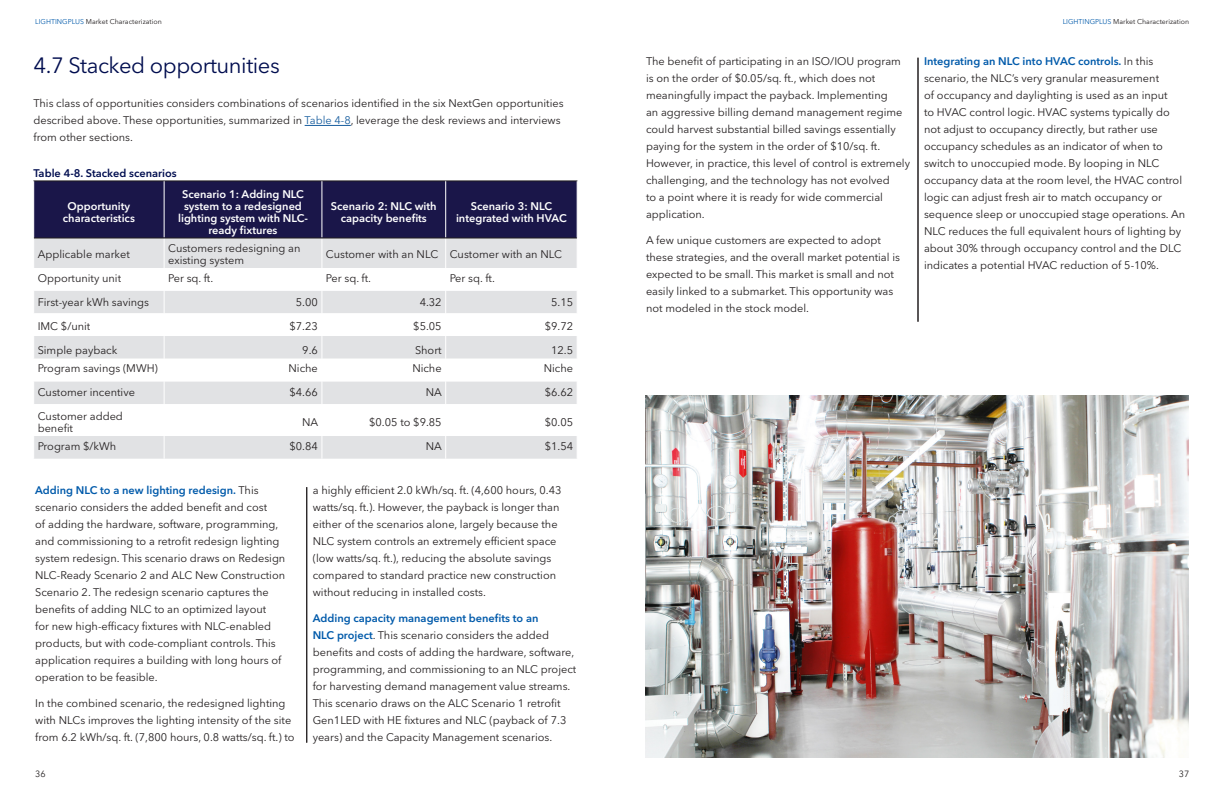
<style>
.page{position:relative;width:1224px;height:792px;background:#fff}
.page>*{position:absolute;margin:0;border:0;box-sizing:border-box;transform-origin:0 0}
.t1{font:22px "Avenir Next LT Pro";letter-spacing:-.02em;color:#010d4f}
.Body_text{font:11px/17px "Avenir Next LT Pro";color:#231f20}
.Table_Body{font:11px/12px "Avenir Next LT Pro";color:#231f20}
.Table_Header{font:600 11px/12px "Avenir Next LT Pro";color:#fff;text-align:center}
.Table_Figure_Caption{font:600 11px "Avenir Next LT Pro";color:#010d4f}
.t2{font:9px "Avenir Next LT Pro";color:#231f20}
.t3{font:7px "Avenir Next LT Pro";color:#231f20}
.s1{color:#015aaa}
.s2{color:#175d9e}
.s3{font-weight:600;color:#015aaa}
</style>
<div class="page">
<div style="left:34px;top:182px;width:543px;height:55px;background:#1a1649"></div>
<div style="left:34px;top:238px;width:543px;height:221px;background:#e1e2e4"></div>
<svg style="left:34px;top:268px;width:543px;height:168px"></svg>
<hr style="left:33px;top:181px;width:131px;height:1px;background:#231f20">
<hr style="left:164px;top:181px;width:158px;height:1px;background:#231f20">
<hr style="left:322px;top:181px;width:124px;height:1px;background:#231f20">
<hr style="left:446px;top:181px;width:131px;height:1px;background:#231f20">
<hr style="left:33px;top:181px;width:1px;height:57px;background:#fff">
<hr style="left:164px;top:181px;width:1px;height:56px;background:#fff">
<hr style="left:322px;top:181px;width:1px;height:56px;background:#fff">
<hr style="left:445px;top:181px;width:1px;height:56px;background:#fff">
<hr style="left:164px;top:238px;width:1px;height:30px;background:#fff">
<hr style="left:322px;top:238px;width:1px;height:30px;background:#fff">
<hr style="left:445px;top:238px;width:1px;height:30px;background:#fff">
<svg style="left:164px;top:268px;width:1px;height:136px"></svg>
<svg style="left:322px;top:268px;width:1px;height:136px"></svg>
<svg style="left:445px;top:268px;width:1px;height:136px"></svg>
<hr style="left:164px;top:404px;width:1px;height:32px;background:#fff">
<hr style="left:322px;top:404px;width:1px;height:32px;background:#fff">
<hr style="left:445px;top:404px;width:1px;height:32px;background:#fff">
<svg style="left:164px;top:436px;width:1px;height:23px"></svg>
<svg style="left:322px;top:436px;width:1px;height:23px"></svg>
<svg style="left:445px;top:436px;width:1px;height:23px"></svg>
<hr style="left:34px;top:237px;width:130px;height:1px;background:#231f20">
<hr style="left:164px;top:237px;width:158px;height:1px;background:#231f20">
<hr style="left:322px;top:237px;width:124px;height:1px;background:#231f20">
<hr style="left:446px;top:237px;width:131px;height:1px;background:#231f20">
<hr style="left:307px;top:487px;width:1px;height:256px;background:#231f20">
<hr style="left:305px;top:125px;width:46px;height:1px;background:#175d9e">
<hr style="left:918px;top:58px;width:1px;height:264px;background:#231f20">
<img style="left:645px;top:395px;width:544px;height:363px">
<p class="t3" style="left:35px;top:17px;width:128px"><span class="s1">LIGHTINGPLUS</span> Market Characterization</p>
<p class="t1" style="left:33px;top:53px;width:248px">4.7 Stacked opportunities</p>
<p class="Body_text" style="left:33px;top:95px;width:532px">This class of opportunities considers combinations of scenarios identified in the six NextGen opportunities described above. These opportunities, summarized in <span class="s2">Table 4-8</span>, leverage the desk reviews and interviews from other sections.</p>
<p class="Table_Figure_Caption" style="left:33px;top:166px;width:145px">Table 4-8. Stacked scenarios</p>
<p class="Table_Header" style="left:63px;top:200px;width:73px">Opportunity characteristics</p>
<p class="Table_Header" style="left:178px;top:188px;width:131px">Scenario 1: Adding NLC system to a redesigned lighting system with NLC&shy;ready fixtures</p>
<p class="Table_Header" style="left:331px;top:200px;width:107px">Scenario 2: NLC with capacity benefits</p>
<p class="Table_Header" style="left:456px;top:200px;width:112px">Scenario 3: NLC integrated with HVAC</p>
<p class="Table_Body" style="left:38px;top:248px;width:94px">Applicable market</p>
<p class="Table_Body" style="left:168px;top:242px;width:134px">Customers redesigning an existing system</p>
<p class="Table_Body" style="left:326px;top:248px;width:114px">Customer with an NLC</p>
<p class="Table_Body" style="left:450px;top:248px;width:114px">Customer with an NLC</p>
<p class="Table_Body" style="left:38px;top:272px;width:85px">Opportunity unit</p>
<p class="Table_Body" style="left:168px;top:272px;width:47px">Per sq. ft.</p>
<p class="Table_Body" style="left:326px;top:272px;width:47px">Per sq. ft.</p>
<p class="Table_Body" style="left:450px;top:272px;width:47px">Per sq. ft.</p>
<p class="Table_Body" style="left:38px;top:296px;width:113px">First-year kWh savings</p>
<p class="Table_Body" style="left:296px;top:296px;width:23px">5.00</p>
<p class="Table_Body" style="left:420px;top:296px;width:23px">4.32</p>
<p class="Table_Body" style="left:551px;top:296px;width:23px">5.15</p>
<p class="Table_Body" style="left:38px;top:320px;width:54px">IMC $/unit</p>
<p class="Table_Body" style="left:290px;top:320px;width:30px">$7.23</p>
<p class="Table_Body" style="left:413px;top:320px;width:30px">$5.05</p>
<p class="Table_Body" style="left:545px;top:320px;width:30px">$9.72</p>
<p class="Table_Body" style="left:38px;top:344px;width:81px">Simple payback</p>
<p class="Table_Body" style="left:302px;top:344px;width:17px">9.6</p>
<p class="Table_Body" style="left:415px;top:344px;width:28px">Short</p>
<p class="Table_Body" style="left:551px;top:344px;width:23px">12.5</p>
<p class="Table_Body" style="left:38px;top:362px;width:122px">Program savings (MWH)</p>
<p class="Table_Body" style="left:289px;top:362px;width:31px">Niche</p>
<p class="Table_Body" style="left:412px;top:362px;width:31px">Niche</p>
<p class="Table_Body" style="left:544px;top:362px;width:31px">Niche</p>
<p class="Table_Body" style="left:38px;top:386px;width:99px">Customer incentive</p>
<p class="Table_Body" style="left:290px;top:386px;width:30px">$4.66</p>
<p class="Table_Body" style="left:426px;top:386px;width:18px">NA</p>
<p class="Table_Body" style="left:545px;top:386px;width:30px">$6.62</p>
<p class="Table_Body" style="left:38px;top:410px;width:87px">Customer added benefit</p>
<p class="Table_Body" style="left:302px;top:416px;width:18px">NA</p>
<p class="Table_Body" style="left:369px;top:416px;width:74px">$0.05 to $9.85</p>
<p class="Table_Body" style="left:545px;top:416px;width:30px">$0.05</p>
<p class="Table_Body" style="left:38px;top:440px;width:80px">Program $/kWh</p>
<p class="Table_Body" style="left:290px;top:440px;width:30px">$0.84</p>
<p class="Table_Body" style="left:426px;top:440px;width:18px">NA</p>
<p class="Table_Body" style="left:545px;top:440px;width:30px">$1.54</p>
<p class="Body_text" style="left:35px;top:482px;width:252px"><span class="s3">Adding NLC to a new lighting redesign.</span> This scenario considers the added benefit and cost<br>of adding the hardware, software, programming, and commissioning to a retrofit redesign lighting system redesign. This scenario draws on Redesign NLC-Ready Scenario 2 and ALC New Construction Scenario 2. The redesign scenario captures the benefits of adding NLC to an optimized layout<br>for new high-efficacy fixtures with NLC-enabled products, but with code-compliant controls. This application requires a building with long hours of operation to be feasible.</p>
<p class="Body_text" style="left:35px;top:695px;width:261px">In the combined scenario, the redesigned lighting with NLCs improves the lighting intensity of the site from 6.2 kWh/sq. ft. (7,800 hours, 0.8 watts/sq. ft.) to</p>
<p class="Body_text" style="left:313px;top:482px;width:250px">a highly efficient 2.0 kWh/sq. ft. (4,600 hours, 0.43 watts/sq. ft.). However, the payback is longer than either of the scenarios alone, largely because the NLC system controls an extremely efficient space (low watts/sq. ft.), reducing the absolute savings compared to standard practice new construction without reducing in installed costs.</p>
<p class="Body_text" style="left:313px;top:610px;width:265px"><span class="s3">Adding capacity management benefits to an<br>NLC project</span>. This scenario considers the added benefits and costs of adding the hardware, software, programming, and commissioning to an NLC project for harvesting demand management value streams.<br>This scenario draws on the ALC Scenario 1 retrofit Gen1LED with HE fixtures and NLC (payback of 7.3 years) and the Capacity Management scenarios.</p>
<p class="Body_text" style="left:646px;top:53px;width:266px">The benefit of participating in an ISO/IOU program is on the order of $0.05/sq. ft., which does not meaningfully impact the payback. Implementing<br>an aggressive billing demand management regime could harvest substantial billed savings essentially paying for the system in the order of $10/sq. ft.<br>However, in practice, this level of control is extremely challenging, and the technology has not evolved<br>to a point where it is ready for wide commercial application.</p>
<p class="Body_text" style="left:646px;top:231px;width:255px">A few unique customers are expected to adopt these strategies, and the overall market potential is expected to be small. This market is small and not easily linked to a submarket. This opportunity was not modeled in the stock model.</p>
<p class="t3" style="left:1063px;top:17px;width:128px"><span class="s1">LIGHTINGPLUS</span> Market Characterization</p>
<p class="Body_text" style="left:924px;top:53px;width:263px"><span class="s3">Integrating an NLC into HVAC controls.</span> In this scenario, the NLC’s very granular measurement<br>of occupancy and daylighting is used as an input<br>to HVAC control logic. HVAC systems typically do not adjust to occupancy directly, but rather use occupancy schedules as an indicator of when to switch to unoccupied mode. By looping in NLC occupancy data at the room level, the HVAC control logic can adjust fresh air to match occupancy or sequence sleep or unoccupied stage operations. An NLC reduces the full equivalent hours of lighting by about 30% through occupancy control and the DLC indicates a potential HVAC reduction of 5-10%.</p>
<p class="t2" style="left:35px;top:768px;width:12px">36</p>
<p class="t2" style="left:1179px;top:768px;width:12px">37</p>
</div>
